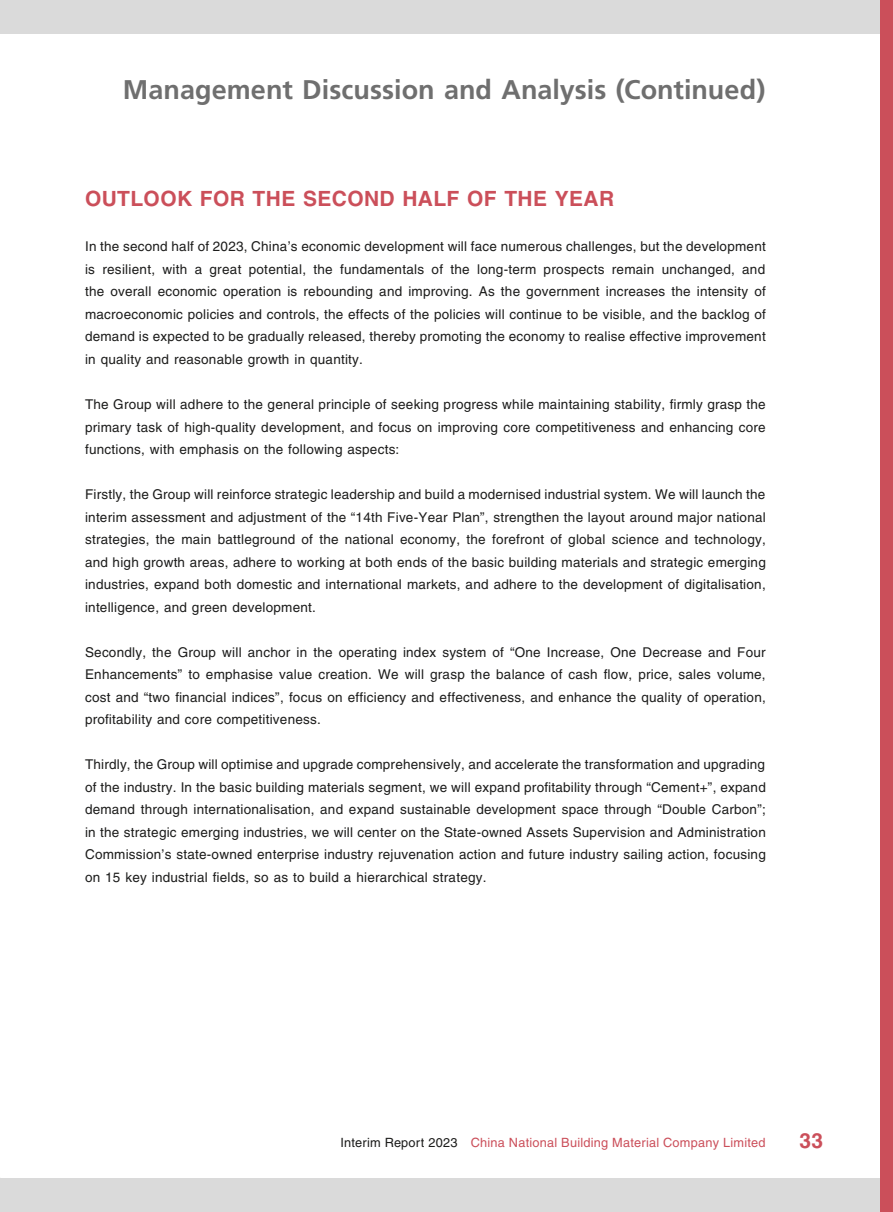
<style>
.page{position:relative;width:893px;height:1212px;background:#fff}
.page>*{position:absolute;margin:0;border:0;box-sizing:border-box;transform-origin:0 0}
.t1{font:700 27px "Frutiger LT Std";color:#6f6f6f}
.t2{font:700 21px "Helvetica LT Std";letter-spacing:.015em;color:#cb4f5a}
.t3{font:13.5px/22.5px "Helvetica LT Std";letter-spacing:.015em;color:#1c1c1b;text-align:justify}
.t4{font:12.75px "Helvetica LT Std";letter-spacing:.02em;color:#cb4f5a}
.s1{color:#1c1c1b}
</style>
<div class="page">
<div style="left:0;top:1178px;width:893px;height:34px;background:#dadada"></div>
<div style="left:0;top:0;width:893px;height:34px;background:#dadada"></div>
<div style="left:880px;top:0;width:13px;height:1212px;background:#cb4f5a"></div>
<h1 class="t1" style="left:123px;top:74px;width:644px">Management Discussion and Analysis (Continued)</h1>
<h2 class="t2" style="left:85px;top:186px;width:531px">OUTLOOK FOR THE SECOND HALF OF THE YEAR</h2>
<p class="t3" style="left:85px;top:235px;width:682px">In the second half of 2023, China’s economic development will face numerous challenges, but the development is resilient, with a great potential, the fundamentals of the long-term prospects remain unchanged, and the overall economic operation is rebounding and improving. As the government increases the intensity of macroeconomic policies and controls, the effects of the policies will continue to be visible, and the backlog of demand is expected to be gradually released, thereby promoting the economy to realise effective improvement in quality and reasonable growth in quantity.</p>
<p class="t3" style="left:85px;top:393px;width:682px">The Group will adhere to the general principle of seeking progress while maintaining stability, firmly grasp the primary task of high-quality development, and focus on improving core competitiveness and enhancing core functions, with emphasis on the following aspects:</p>
<p class="t3" style="left:85px;top:483px;width:682px">Firstly, the Group will reinforce strategic leadership and build a modernised industrial system. We will launch the interim assessment and adjustment of the “14th Five-Year Plan”, strengthen the layout around major national strategies, the main battleground of the national economy, the forefront of global science and technology, and high growth areas, adhere to working at both ends of the basic building materials and strategic emerging industries, expand both domestic and international markets, and adhere to the development of digitalisation, intelligence, and green development.</p>
<p class="t3" style="left:85px;top:640px;width:682px">Secondly, the Group will anchor in the operating index system of “One Increase, One Decrease and Four Enhancements” to emphasise value creation. We will grasp the balance of cash flow, price, sales volume, cost and “two financial indices”, focus on efficiency and effectiveness, and enhance the quality of operation, profitability and core competitiveness.</p>
<p class="t3" style="left:85px;top:753px;width:682px">Thirdly, the Group will optimise and upgrade comprehensively, and accelerate the transformation and upgrading of the industry. In the basic building materials segment, we will expand profitability through “Cement+”, expand demand through internationalisation, and expand sustainable development space through “Double Carbon”; in the strategic emerging industries, we will center on the State-owned Assets Supervision and Administration Commission’s state-owned enterprise industry rejuvenation action and future industry sailing action, focusing on 15 key industrial fields, so as to build a hierarchical strategy.</p>
<p class="t4" style="left:341px;top:1135px;width:427px"><span class="s1">Interim Report 2023</span> China National Building Material Company Limited</p>
<h2 class="t2" style="left:799px;top:1127px;width:25px">33</h2>
</div>
